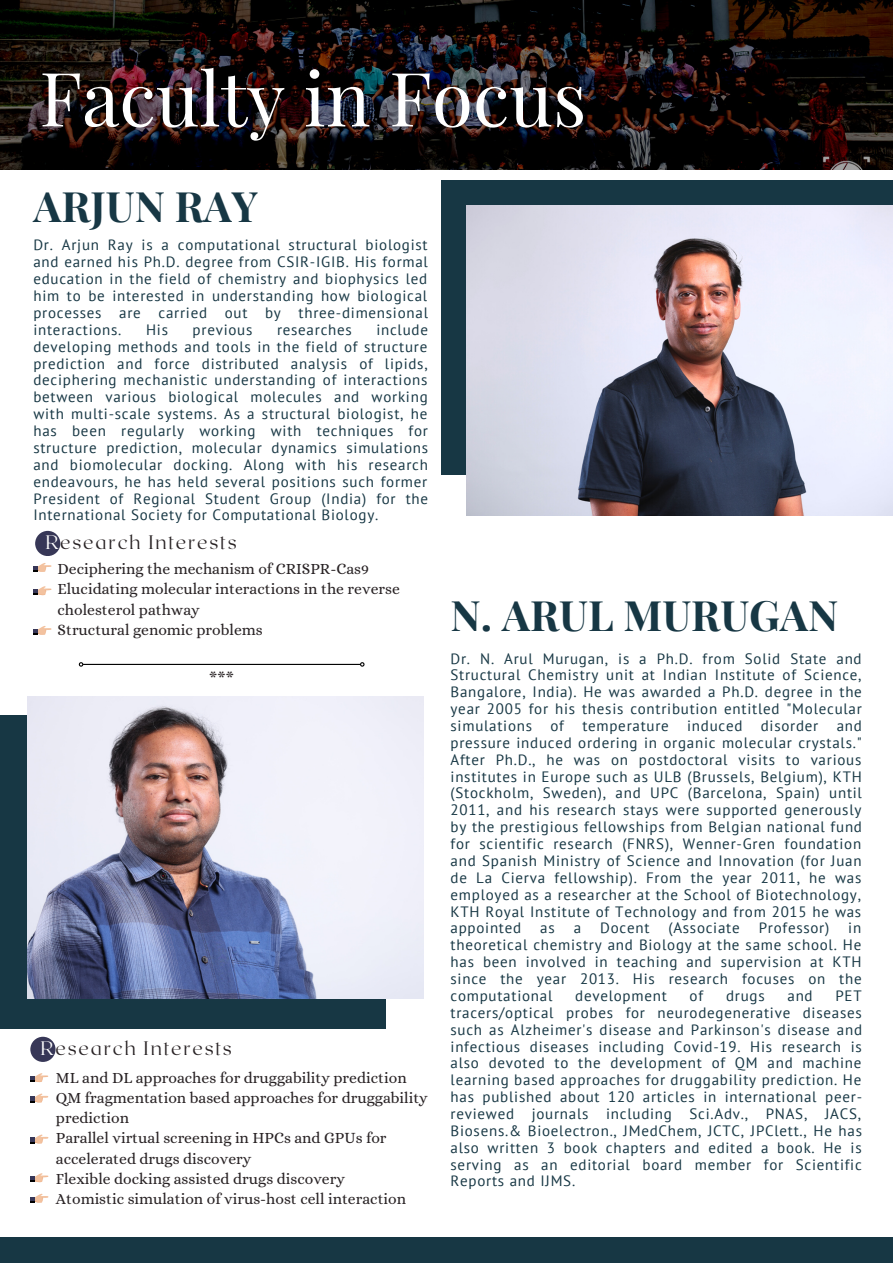
<style>
.page{position:relative;width:893px;height:1264px;background:#fff}
.page>*{position:absolute;margin:0;border:0;box-sizing:border-box;transform-origin:0 0}
.t1{font:75px "Playfair Display";color:#fff}
.t2{font:700 42px "Playfair Display";color:#173744}
.t3{font:100 19.5px "Roxborough CF";letter-spacing:.095em;color:#282224}
.t4{font:15.6px/20.2px "Alice";color:#282224}
.t5{font:15px/16.8px "PT Sans";letter-spacing:.05em;color:#173744;text-align:justify}
.s1{color:#fff}
</style>
<div class="page">
<div style="left:441px;top:180px;width:451px;height:295px;background:#173744"></div>
<img style="left:466px;top:205px;width:426px;height:310px">
<div style="left:0;top:715px;width:385px;height:313px;background:#173744"></div>
<img style="left:28px;top:696px;width:395px;height:302px">
<img style="left:0;top:0;width:892px;height:170px">
<div style="left:0;top:1236px;width:892px;height:26px;background:#173744"></div>
<div style="left:35px;top:531px;width:25px;height:25px;background:#373757;border-radius:50%"></div>
<div style="left:30px;top:1036px;width:26px;height:25px;background:#373757;border-radius:50%"></div>
<hr style="left:83px;top:664px;width:277px;height:1px;background:#000">
<svg style="left:78px;top:662px;width:6px;height:5px"></svg>
<svg style="left:359px;top:662px;width:6px;height:5px"></svg>
<svg style="left:33px;top:563px;width:18px;height:9px"></svg>
<svg style="left:33px;top:586px;width:18px;height:9px"></svg>
<svg style="left:33px;top:626px;width:18px;height:8px"></svg>
<svg style="left:30px;top:1073px;width:18px;height:9px"></svg>
<svg style="left:30px;top:1093px;width:18px;height:9px"></svg>
<svg style="left:30px;top:1134px;width:18px;height:9px"></svg>
<svg style="left:30px;top:1173px;width:18px;height:9px"></svg>
<svg style="left:30px;top:1193px;width:18px;height:9px"></svg>
<p class="t1" style="left:39px;top:45px;width:548px">Faculty in Focus</p>
<p class="t2" style="left:33px;top:176px;width:226px">ARJUN RAY</p>
<p class="t5" style="left:33px;top:236px;width:396px">Dr. Arjun Ray is a computational structural biologist and earned his Ph.D. degree from CSIR-IGIB. His formal education in the field of chemistry and biophysics led him to be interested in understanding how biological processes are carried out by three-dimensional interactions.</p>
<p class="t5" style="left:33px;top:321px;width:396px;text-indent:343px">include developing methods and tools in the field of structure prediction and force distributed analysis of lipids, deciphering mechanistic understanding of interactions between various biological molecules and working with multi-scale systems. As a structural biologist, he has been regularly working with techniques for structure prediction, molecular dynamics simulations and biomolecular docking. Along with his research endeavours, he has held several positions such former President of Regional Student Group (India) for the International Society for Computational Biology.</p>
<p class="t4" style="left:58px;top:558px;width:313px">Deciphering the mechanism of CRISPR-Cas9</p>
<p class="t4" style="left:58px;top:579px;width:344px">Elucidating molecular interactions in the reverse cholesterol pathway</p>
<p class="t4" style="left:58px;top:619px;width:207px">Structural genomic problems</p>
<p class="t5" style="left:146px;top:321px;width:23px">His</p>
<p class="t5" style="left:193px;top:321px;width:61px">previous</p>
<p class="t5" style="left:277px;top:321px;width:76px">researches</p>
<p class="t3" style="left:45px;top:529px;width:193px"><span class="s1">R</span>esearch Interests</p>
<p class="t4" style="left:209px;top:668px;width:26px">***</p>
<p class="t3" style="left:41px;top:1035px;width:193px"><span class="s1">R</span>esearch Interests</p>
<p class="t4" style="left:56px;top:1067px;width:352px">ML and DL approaches for druggability prediction</p>
<p class="t4" style="left:56px;top:1087px;width:373px">QM fragmentation based approaches for druggability prediction</p>
<p class="t4" style="left:56px;top:1127px;width:332px">Parallel virtual screening in HPCs and GPUs for accelerated drugs discovery</p>
<p class="t4" style="left:56px;top:1168px;width:290px">Flexible docking assisted drugs discovery</p>
<p class="t4" style="left:56px;top:1188px;width:351px">Atomistic simulation of virus-host cell interaction</p>
<p class="t2" style="left:450px;top:585px;width:389px">N. ARUL MURUGAN</p>
<p class="t5" style="left:450px;top:649px;width:413px">Dr. N. Arul Murugan, is a Ph.D. from Solid State and Structural Chemistry unit at Indian Institute of Science, Bangalore, India). He was awarded a Ph.D. degree in the year 2005 for his thesis contribution entitled "Molecular simulations of temperature induced disorder and pressure induced ordering in organic molecular crystals." After Ph.D., he was on postdoctoral visits to various institutes in Europe such as ULB (Brussels, Belgium), KTH (Stockholm, Sweden), and UPC (Barcelona, Spain) until 2011, and his research stays were supported generously by the prestigious fellowships from Belgian national fund for scientific research (FNRS), Wenner-Gren foundation and Spanish Ministry of Science and Innovation (for Juan de La Cierva fellowship). From the year 2011, he was employed as a researcher at the School of Biotechnology, KTH Royal Institute of Technology and from 2015 he was appointed</p>
<p class="t5" style="left:540px;top:919px;width:16px">as</p>
<p class="t5" style="left:573px;top:919px;width:9px">a</p>
<p class="t5" style="left:600px;top:919px;width:51px">Docent</p>
<p class="t5" style="left:668px;top:919px;width:73px">(Associate</p>
<p class="t5" style="left:758px;top:919px;width:72px">Professor)</p>
<p class="t5" style="left:450px;top:919px;width:412px;text-indent:397px">in theoretical chemistry and Biology at the same school. He has been involved in teaching and supervision at KTH since the year 2013. His research focuses on the computational</p>
<p class="t5" style="left:450px;top:986px;width:413px;text-indent:385px">PET tracers/optical probes for neurodegenerative diseases such as Alzheimer's disease and Parkinson's disease and infectious diseases including Covid-19. His research is also devoted to the development of QM and machine learning based approaches for druggability prediction. He has published about 120 articles in international peer&shy;reviewed journals including Sci.Adv., PNAS, JACS, Biosens.&amp; Bioelectron., JMedChem, JCTC, JPClett., He has also written 3 book chapters and edited a book. He is serving as an editorial board member for Scientific Reports and IJMS.</p>
<p class="t5" style="left:575px;top:986px;width:93px">development</p>
<p class="t5" style="left:689px;top:986px;width:15px">of</p>
<p class="t5" style="left:726px;top:986px;width:40px">drugs</p>
<p class="t5" style="left:787px;top:986px;width:27px">and</p>
</div>
